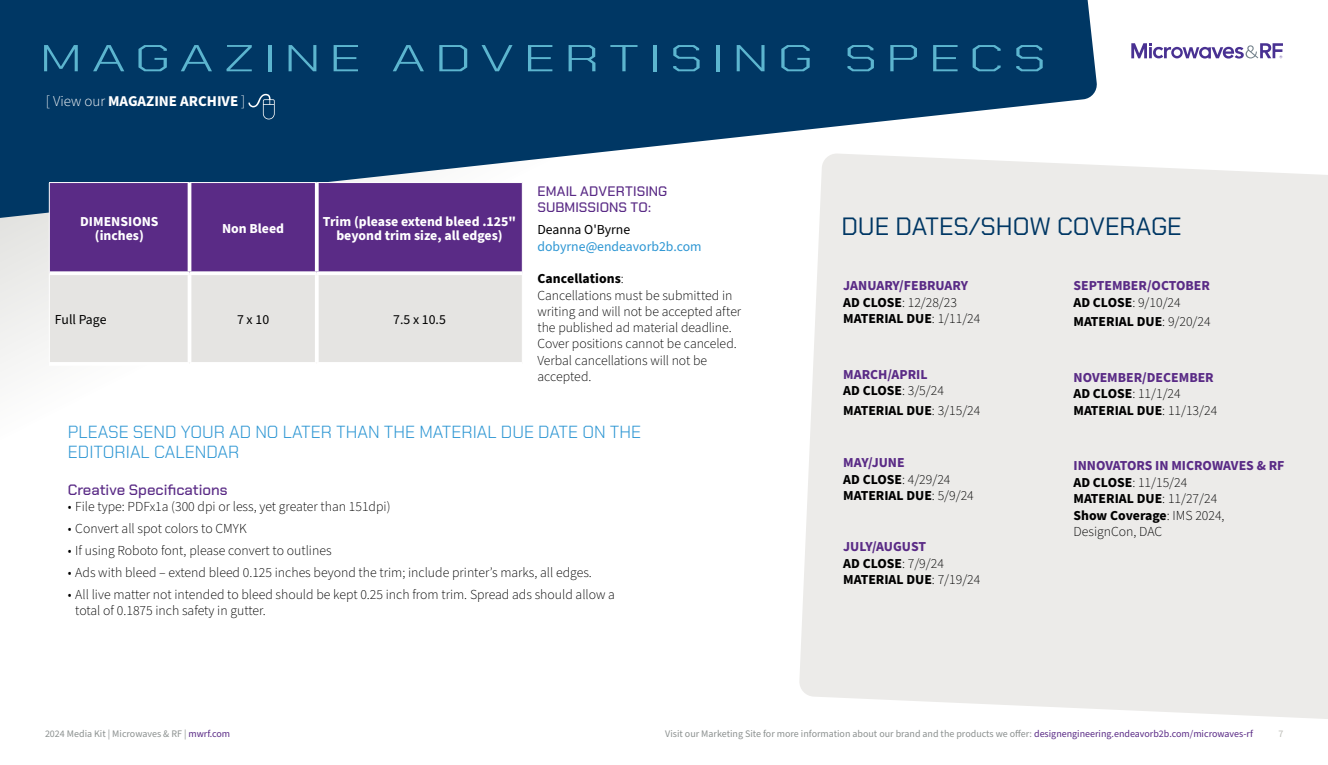
<style>
.page{position:relative;width:1328px;height:765px;background:#fff}
.page>*{position:absolute;margin:0;border:0;box-sizing:border-box;transform-origin:0 0}
.t1{font:300 37.5px "Chakra Petch";letter-spacing:.145em;color:#5cb5cf;scale:1.5 1}
.t2{font:25px "Chakra Petch";color:#003764}
.t3{font:300 17.5px/20px "Chakra Petch";color:#2d96d3}
.t4{font:700 15px "Source Sans Pro";color:#fff}
.t5{font:500 15px "Chakra Petch";color:#5a2b86}
.t6{font:300 13.75px/16.2px "Source Sans Pro";color:#000}
.t7{font:700 13.75px/16.5px "Source Sans Pro";color:#000}
.t8{font:700 13.75px/13.8px "Source Sans Pro";color:#fff;text-align:center}
.t9{font:700 13.75px/16.5px "Source Sans Pro";color:#5a2b86}
.t10{font:13.75px "Source Sans Pro";color:#000}
.t11{font:500 13.75px/16.5px "Chakra Petch";letter-spacing:.005em;color:#5a2b86}
.t12{font:13.75px "Source Sans Pro";color:#2d96d3}
.t13{font:10px "Source Sans Pro";color:#8c9190}
.t14{font:10px "Source Sans Pro";color:#bcbcb6}
.s1{font-weight:300}
.s2{font-weight:700}
.s3{color:#5a2b86}
.s4{color:#000}
.s5{font-weight:300;color:#000}
.s6{font-weight:700;color:#5a2b86}
</style>
<div class="page">
<svg style="left:0;top:239px;width:49px;height:133px;fill:#eeeeed"></svg>
<svg style="left:0;top:0;width:1097px;height:239px;fill:#003764"></svg>
<svg style="left:248px;top:94px;width:27px;height:25px"></svg>
<div style="left:799px;top:153px;width:529px;height:566px;background:#ecebe9"></div>
<div style="left:50px;top:183px;width:472px;height:88px;background:#5a2b86"></div>
<div style="left:50px;top:275px;width:472px;height:87px;background:#e5e4e2"></div>
<hr style="left:188px;top:183px;width:3px;height:88px;background:#fff">
<svg style="left:315px;top:183px;width:4px;height:88px"></svg>
<svg style="left:50px;top:271px;width:139px;height:1px"></svg>
<svg style="left:189px;top:271px;width:128px;height:2px"></svg>
<hr style="left:188px;top:275px;width:3px;height:87px;background:#fff">
<svg style="left:317px;top:271px;width:205px;height:1px"></svg>
<hr style="left:315px;top:275px;width:4px;height:87px;background:#fff">
<hr style="left:49px;top:182px;width:140px;height:1px;background:#fff">
<hr style="left:49px;top:183px;width:1px;height:90px;background:#fff">
<hr style="left:189px;top:182px;width:128px;height:1px;background:#fff">
<hr style="left:317px;top:182px;width:205px;height:1px;background:#fff">
<hr style="left:522px;top:183px;width:1px;height:90px;background:#fff">
<svg style="left:1131px;top:43px;width:151px;height:16px"></svg>
<h1 class="t1" style="left:39px;top:34px;width:673px">MAGAZINE ADVERTISING SPECS</h1>
<p class="t4" style="left:46px;top:91px;width:201px"><span class="s1">[ View our</span> MAGAZINE ARCHIVE <span class="s1">]</span></p>
<p class="t8" style="left:80px;top:215px;width:80px">DIMENSIONS (inches)</p>
<p class="t8" style="left:222px;top:222px;width:64px">Non Bleed</p>
<p class="t8" style="left:323px;top:215px;width:195px">Trim (please extend bleed .125" beyond trim size, all edges)</p>
<p class="t10" style="left:55px;top:310px;width:53px">Full Page</p>
<p class="t10" style="left:237px;top:310px;width:34px">7 x 10</p>
<p class="t10" style="left:393px;top:310px;width:54px">7.5 x 10.5</p>
<p class="t11" style="left:537px;top:183px;width:131px">EMAIL ADVERTISING<br>SUBMISSIONS TO:</p>
<p class="t10" style="left:537px;top:220px;width:94px">Deanna O'Byrne</p>
<p class="t12" style="left:537px;top:237px;width:166px">dobyrne@endeavorb2b.com</p>
<p class="t6" style="left:537px;top:271px;width:205px"><span class="s2">Cancellations</span>:<br>Cancellations must be submitted in writing and will not be accepted after the published ad material deadline.<br>Cover positions cannot be canceled.<br>Verbal cancellations will not be accepted.</p>
<p class="t3" style="left:68px;top:422px;width:575px">PLEASE SEND YOUR AD NO LATER THAN THE MATERIAL DUE DATE ON THE<br>EDITORIAL CALENDAR</p>
<p class="t5" style="left:68px;top:480px;width:161px">Creative Specifications</p>
<p class="t6" style="left:68px;top:499px;width:324px">• File type: PDFx1a (300 dpi or less, yet greater than 151dpi)</p>
<p class="t6" style="left:68px;top:521px;width:180px">• Convert all spot colors to CMYK</p>
<p class="t6" style="left:68px;top:543px;width:265px">• If using Roboto font, please convert to outlines</p>
<p class="t6" style="left:68px;top:565px;width:525px">• Ads with bleed – extend bleed 0.125 inches beyond the trim; include printer’s marks, all edges.</p>
<p class="t6" style="left:75px;top:586px;width:541px;text-indent:-7px">• All live matter not intended to bleed should be kept 0.25 inch from trim. Spread ads should allow a total of 0.1875 inch safety in gutter.</p>
<h2 class="t2" style="left:841px;top:210px;width:342px">DUE DATES/SHOW COVERAGE</h2>
<p class="t7" style="left:843px;top:278px;width:139px"><span class="s3">JANUARY/FEBRUARY<br></span>AD CLOSE<span class="s1">: 12/28/23<br></span>MATERIAL DUE<span class="s1">: 1/11/24</span></p>
<p class="t9" style="left:843px;top:366px;width:102px">MARCH/APRIL<br><span class="s4">AD CLOSE</span><span class="s5">: 3/5/24</span></p>
<p class="t7" style="left:843px;top:402px;width:139px">MATERIAL DUE<span class="s1">: 3/15/24</span></p>
<p class="t7" style="left:843px;top:455px;width:132px"><span class="s3">MAY/JUNE<br></span>AD CLOSE<span class="s1">: 4/29/24<br></span>MATERIAL DUE<span class="s1">: 5/9/24</span></p>
<p class="t7" style="left:843px;top:539px;width:139px"><span class="s3">JULY/AUGUST<br></span>AD CLOSE<span class="s1">: 7/9/24<br></span>MATERIAL DUE<span class="s1">: 7/19/24</span></p>
<p class="t9" style="left:1073px;top:278px;width:138px">SEPTEMBER/OCTOBER<br><span class="s4">AD CLOSE</span><span class="s5">: 9/10/24</span></p>
<p class="t7" style="left:1073px;top:314px;width:139px">MATERIAL DUE<span class="s1">: 9/20/24</span></p>
<p class="t7" style="left:1073px;top:369px;width:145px"><span class="s3">NOVEMBER/DECEMBER<br></span>AD CLOSE<span class="s1">: 11/1/24<br></span>MATERIAL DUE<span class="s1">: 11/13/24</span></p>
<p class="t6" style="left:1073px;top:458px;width:212px"><span class="s6">INNOVATORS IN MICROWAVES &amp; RF<br></span><span class="s2">AD CLOSE</span>: 11/15/24<br><span class="s2">MATERIAL DUE</span>: 11/27/24<br><span class="s2">Show Coverage</span>: IMS 2024,<br>DesignCon, DAC</p>
<p class="t13" style="left:45px;top:727px;width:187px">2024 Media Kit | Microwaves &amp; RF | <span class="s3">mwrf.com</span></p>
<p class="t13" style="left:665px;top:727px;width:589px">Visit our Marketing Site for more information about our brand and the products we offer: <span class="s3">designengineering.endeavorb2b.com/microwaves-rf</span></p>
<p class="t14" style="left:1278px;top:727px;width:6px">7</p>
</div>
